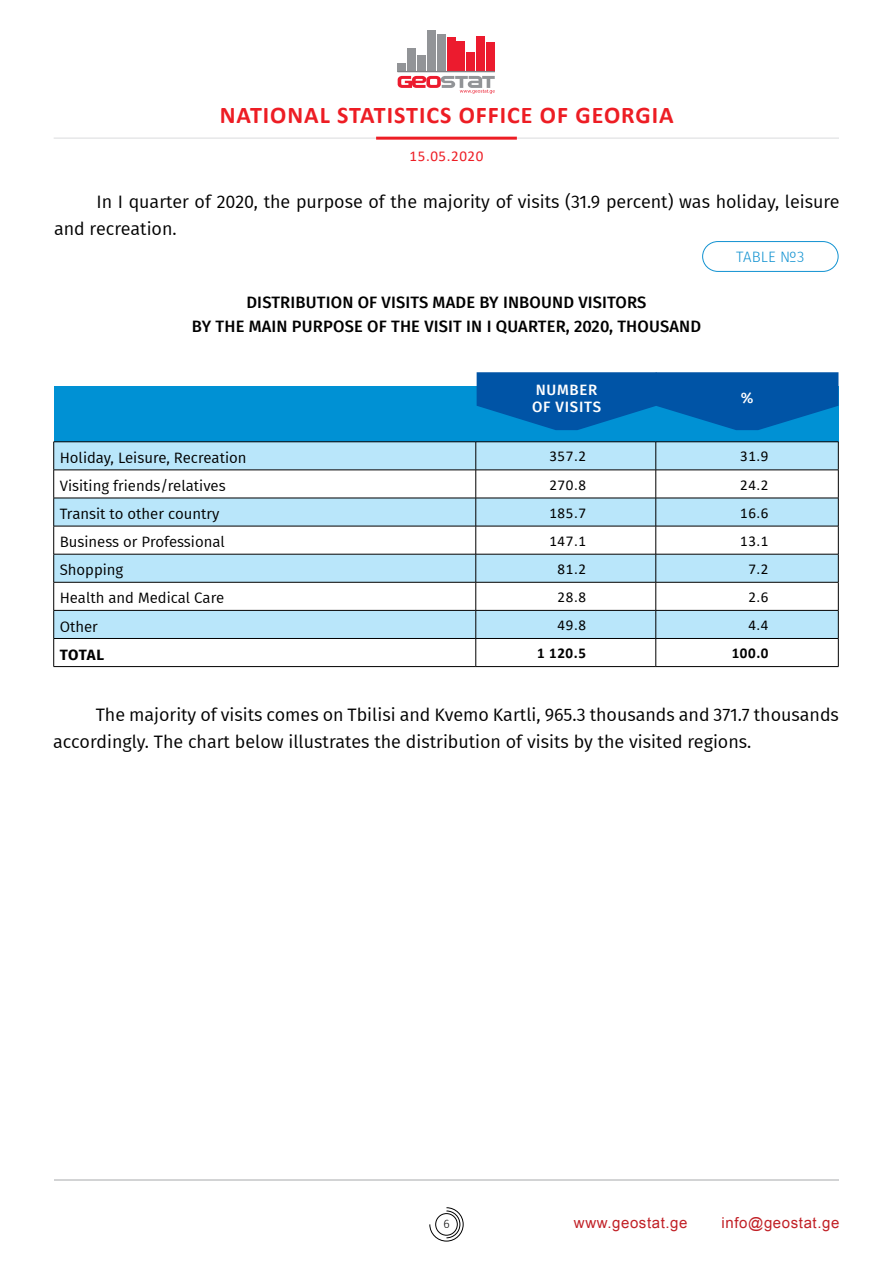
<style>
.page{position:relative;width:893px;height:1263px;background:#fff}
.page>*{position:absolute;margin:0;border:0;box-sizing:border-box;transform-origin:0 0}
.t1{font:700 24px "Calibri";letter-spacing:.04em;color:#ed1d24}
.t2{font:18px/27px "Fira GO";color:#000}
.t3{font:500 16.5px/24px "Fira GO";letter-spacing:.01em;color:#000;text-align:center}
.t4{font:15px "Fira GO";color:#000}
.t5{font:15px "Calibri";letter-spacing:.04em;color:#000}
.t6{font:15px "BPG Ingiri Arial";letter-spacing:.04em;color:#c12026}
.t7{font:500 15px/16.5px "Fira GO";letter-spacing:.05em;color:#fff}
.t8{font:700 15px "Calibri";letter-spacing:.04em;color:#000}
.t9{font:15px "Calibri";letter-spacing:.04em;color:#ed1d24}
.t10{font:300 15px "Fira GO";letter-spacing:.01em;color:#1192d1}
.t11{font:700 15px "Fira GO";letter-spacing:.015em;color:#000}
.t12{font:300 12px "Fira GO";color:#000}
</style>
<div class="page">
<svg style="left:429px;top:1207px;width:35px;height:34px"></svg>
<hr style="left:54px;top:1179px;width:785px;height:1px;background:#a7a9ac">
<hr style="left:54px;top:137px;width:785px;height:2px;background:#e6e7e8">
<hr style="left:376px;top:137px;width:141px;height:3px;background:#ed1d24">
<div style="left:398px;top:63px;width:8px;height:9px;background:#929497"></div>
<div style="left:407px;top:48px;width:9px;height:24px;background:#929497"></div>
<div style="left:417px;top:56px;width:9px;height:16px;background:#929497"></div>
<div style="left:427px;top:31px;width:9px;height:41px;background:#929497"></div>
<div style="left:437px;top:35px;width:9px;height:37px;background:#929497"></div>
<div style="left:447px;top:37px;width:8px;height:35px;background:#ec1b2e"></div>
<div style="left:457px;top:42px;width:8px;height:30px;background:#ec1b2e"></div>
<div style="left:466px;top:52px;width:9px;height:20px;background:#ec1b2e"></div>
<div style="left:476px;top:36px;width:9px;height:36px;background:#ec1b2e"></div>
<div style="left:486px;top:42px;width:9px;height:30px;background:#ec1b2e"></div>
<hr style="left:398px;top:71px;width:97px;height:1px;background:#808184">
<svg style="left:398px;top:76px;width:97px;height:18px"></svg>
<div style="left:54px;top:387px;width:602px;height:55px;background:#0091d4"></div>
<div style="left:656px;top:387px;width:182px;height:55px;background:#0091d4"></div>
<svg style="left:477px;top:372px;width:361px;height:58px"></svg>
<hr style="left:54px;top:441px;width:422px;height:1px;background:#000">
<hr style="left:476px;top:441px;width:180px;height:1px;background:#000">
<hr style="left:656px;top:441px;width:182px;height:1px;background:#000">
<svg style="left:53px;top:442px;width:786px;height:225px"></svg>
<hr style="left:476px;top:638px;width:180px;height:1px;background:#000">
<hr style="left:656px;top:638px;width:182px;height:1px;background:#000">
<hr style="left:54px;top:666px;width:422px;height:1px;background:#000">
<hr style="left:476px;top:666px;width:180px;height:1px;background:#000">
<hr style="left:656px;top:666px;width:182px;height:1px;background:#000">
<div style="left:702px;top:241px;width:136px;height:31px;border:1px solid #1192d1;border-radius:15px"></div>
<h1 class="t1" style="left:220px;top:98px;width:455px">NATIONAL STATISTICS OFFICE OF GEORGIA</h1>
<p class="t9" style="left:410px;top:145px;width:75px">15.05.2020</p>
<p class="t2" style="left:54px;top:188px;width:787px;text-indent:43px">In I quarter of 2020, the purpose of the majority of visits (31.9 percent) was holiday, leisure and recreation.</p>
<p class="t3" style="left:192px;top:291px;width:511px">DISTRIBUTION OF VISITS MADE BY INBOUND VISITORS<br>BY THE MAIN PURPOSE OF THE VISIT IN I QUARTER, 2020, THOUSAND</p>
<p class="t10" style="left:736px;top:248px;width:70px">TABLE №3</p>
<p class="t7" style="left:532px;top:382px;width:71px">NUMBER<br>OF VISITS</p>
<p class="t7" style="left:741px;top:390px;width:14px">%</p>
<p class="t4" style="left:60px;top:449px;width:188px">Holiday, Leisure, Recreation</p>
<p class="t5" style="left:549px;top:446px;width:38px">357.2</p>
<p class="t5" style="left:740px;top:446px;width:30px">31.9</p>
<p class="t4" style="left:60px;top:477px;width:167px">Visiting friends/relatives</p>
<p class="t5" style="left:549px;top:474px;width:38px">270.8</p>
<p class="t5" style="left:740px;top:474px;width:30px">24.2</p>
<p class="t4" style="left:60px;top:505px;width:161px">Transit to other country</p>
<p class="t5" style="left:549px;top:502px;width:38px">185.7</p>
<p class="t5" style="left:740px;top:502px;width:30px">16.6</p>
<p class="t4" style="left:60px;top:533px;width:167px">Business or Professional</p>
<p class="t5" style="left:549px;top:530px;width:38px">147.1</p>
<p class="t5" style="left:740px;top:530px;width:30px">13.1</p>
<p class="t4" style="left:60px;top:561px;width:65px">Shopping</p>
<p class="t5" style="left:558px;top:558px;width:30px">81.2</p>
<p class="t5" style="left:748px;top:558px;width:22px">7.2</p>
<p class="t4" style="left:60px;top:589px;width:166px">Health and Medical Care</p>
<p class="t5" style="left:558px;top:587px;width:30px">28.8</p>
<p class="t5" style="left:748px;top:587px;width:22px">2.6</p>
<p class="t4" style="left:60px;top:618px;width:40px">Other</p>
<p class="t5" style="left:558px;top:615px;width:30px">49.8</p>
<p class="t5" style="left:748px;top:615px;width:22px">4.4</p>
<p class="t11" style="left:60px;top:646px;width:46px">TOTAL</p>
<p class="t8" style="left:537px;top:643px;width:51px">1 120.5</p>
<p class="t8" style="left:732px;top:643px;width:38px">100.0</p>
<p class="t2" style="left:53px;top:701px;width:787px;text-indent:43px">The majority of visits comes on Tbilisi and Kvemo Kartli, 965.3 thousands and 371.7 thousands accordingly. The chart below illustrates the distribution of visits by the visited regions.</p>
<p class="t12" style="left:443px;top:1217px;width:8px">6</p>
<p class="t6" style="left:574px;top:1213px;width:115px">www.geostat.ge</p>
<p class="t6" style="left:722px;top:1213px;width:119px">info@geostat.ge</p>
</div>
